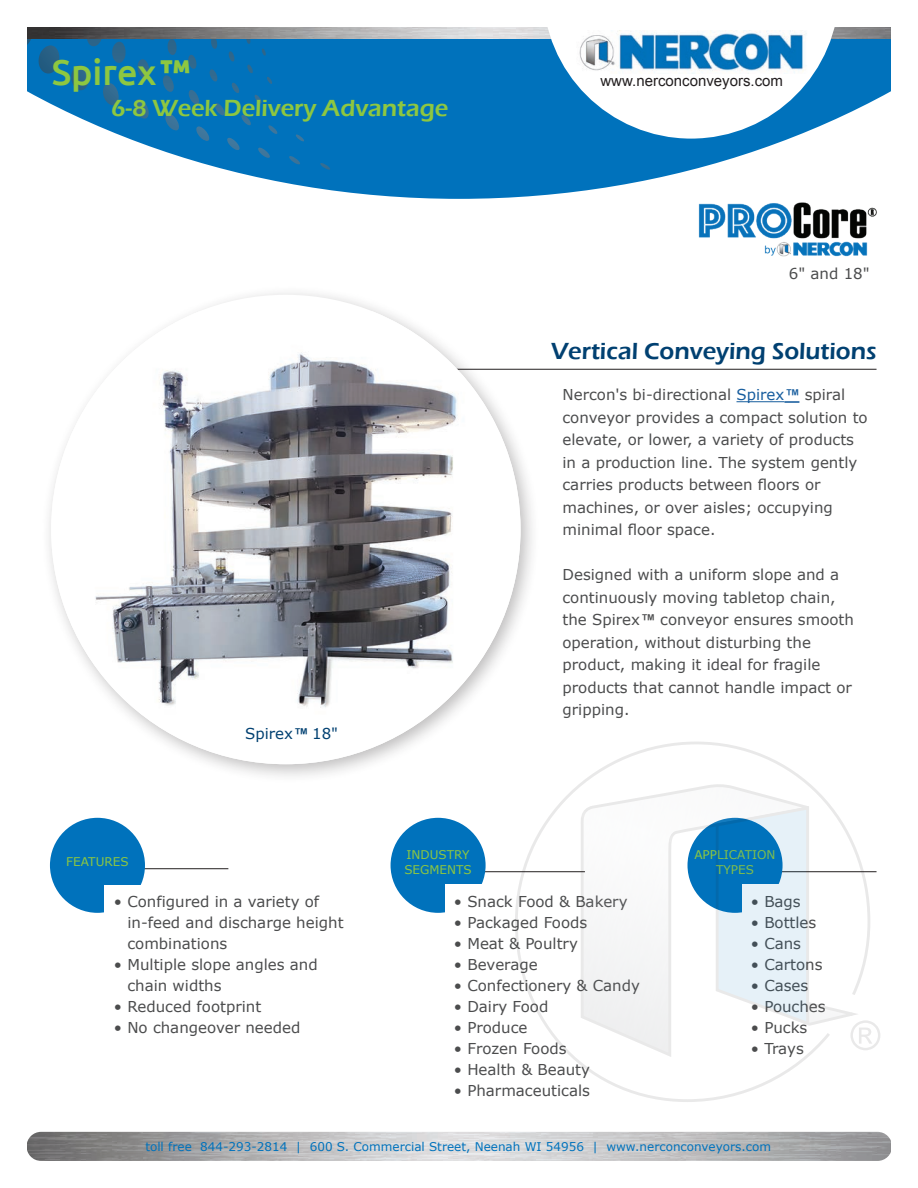
<style>
.page{position:relative;width:918px;height:1188px;background:#fff}
.page>*{position:absolute;margin:0;border:0;box-sizing:border-box;transform-origin:0 0}
.t1{font:500 36px "Ubuntu";color:#8ec740}
.t2{font:600 24px "Eras ITC";color:#004071}
.t3{font:600 24px "Eras ITC";color:#8ec740}
.t4{font:15px/22.5px "Verdana";color:#4b4c4d}
.t5{font:15px "Arial";color:#231f20}
.t6{font:15px "Verdana";color:#004071}
.t7{font:12px "Verdana";color:#0072bc}
.t8{font:12px/15px "Verdana";color:#8ec740;text-align:center}
.s1{font-weight:700;font-style:italic}
.s2{font-family:"Arial";font-weight:700;font-style:italic}
.s3{color:#175d9e}
.s4{font-family:"Arial";font-weight:700;font-style:italic;color:#175d9e}
</style>
<div class="page">
<img style="left:27px;top:1132px;width:865px;height:29px;border-radius:15px">
<svg style="left:209px;top:39px;width:682px;height:160px;fill:#0072bc"></svg>
<svg style="left:27px;top:39px;width:278px;height:126px"></svg>
<svg style="left:320px;top:163px;width:11px;height:7px"></svg>
<img style="left:27px;top:27px;width:864px;height:12px">
<svg style="left:543px;top:27px;width:296px;height:112px"></svg>
<img style="left:576px;top:31px;width:232px;height:43px">
<hr style="left:737px;top:401px;width:47px;height:1px;background:#175d9e">
<svg style="left:784px;top:401px;width:15px;height:2px"></svg>
<hr style="left:239px;top:369px;width:638px;height:1px;background:#231f20">
<hr style="left:52px;top:868px;width:176px;height:1px;background:#231f20">
<hr style="left:408px;top:871px;width:177px;height:1px;background:#231f20">
<div style="left:391px;top:818px;width:95px;height:95px;background:#0072bc;border-radius:50%"></div>
<div style="left:445px;top:885px;width:154px;height:135px;background:#fff"></div>
<div style="left:50px;top:818px;width:95px;height:95px;background:#0072bc;border-radius:50%"></div>
<div style="left:105px;top:885px;width:36px;height:30px;background:#fff"></div>
<svg style="left:514px;top:742px;width:316px;height:360px"></svg>
<svg style="left:579px;top:782px;width:233px;height:277px"></svg>
<svg style="left:714px;top:805px;width:166px;height:245px"></svg>
<svg style="left:579px;top:810px;width:95px;height:33px"></svg>
<div style="left:41px;top:284px;width:500px;height:500px;background:#231f20;opacity:.3"></div>
<img style="left:51px;top:311px;width:470px;height:453px">
<img style="left:698px;top:202px;width:179px;height:54px">
<h1 class="t1" style="left:52px;top:50px;width:137px">Spirex<span class="s1">™</span></h1>
<h2 class="t3" style="left:111px;top:94px;width:339px">6-8 Week Delivery Advantage</h2>
<p class="t6" style="left:245px;top:723px;width:95px">Spirex<span class="s2">™</span> 18"</p>
<p class="t5" style="left:600px;top:71px;width:184px">www.nerconconveyors.com</p>
<p class="t4" style="left:789px;top:262px;width:82px">6" and 18"</p>
<h2 class="t2" style="left:551px;top:337px;width:327px">Vertical Conveying Solutions</h2>
<p class="t4" style="left:563px;top:384px;width:307px">Nercon's bi-directional <span class="s3">Spirex</span><span class="s4">™</span> spiral conveyor provides a compact solution to elevate, or lower, a variety of products in a production line. The system gently carries products between floors or machines, or over aisles; occupying minimal floor space.</p>
<p class="t4" style="left:563px;top:564px;width:293px">Designed with a uniform slope and a continuously moving tabletop chain, the Spirex<span class="s2">™</span> conveyor ensures smooth operation, without disturbing the product, making it ideal for fragile products that cannot handle impact or gripping.</p>
<p class="t8" style="left:66px;top:854px;width:64px">FEATURES</p>
<p class="t4" style="left:127px;top:891px;width:218px;line-height:21px;text-indent:-14px">• Configured in a variety of in-feed and discharge height combinations</p>
<p class="t4" style="left:127px;top:954px;width:192px;line-height:21px;text-indent:-14px">• Multiple slope angles and chain widths</p>
<p class="t4" style="left:114px;top:995px;width:149px">• Reduced footprint</p>
<p class="t4" style="left:114px;top:1016px;width:188px">• No changeover needed</p>
<p class="t8" style="left:404px;top:847px;width:69px;text-align:left">INDUSTRY<br>SEGMENTS</p>
<p class="t4" style="left:454px;top:890px;width:175px">• Snack Food &amp; Bakery</p>
<p class="t4" style="left:454px;top:911px;width:135px">• Packaged Foods</p>
<p class="t4" style="left:454px;top:932px;width:126px">• Meat &amp; Poultry</p>
<p class="t4" style="left:454px;top:953px;width:85px">• Beverage</p>
<p class="t4" style="left:454px;top:974px;width:188px">• Confectionery &amp; Candy</p>
<p class="t4" style="left:454px;top:995px;width:96px">• Dairy Food</p>
<p class="t4" style="left:454px;top:1016px;width:75px">• Produce</p>
<p class="t4" style="left:454px;top:1037px;width:114px">• Frozen Foods</p>
<p class="t4" style="left:454px;top:1058px;width:138px">• Health &amp; Beauty</p>
<p class="t4" style="left:454px;top:1079px;width:138px">• Pharmaceuticals</p>
<p class="t8" style="left:694px;top:847px;width:83px">APPLICATION<br>TYPES</p>
<p class="t4" style="left:751px;top:890px;width:51px">• Bags</p>
<p class="t4" style="left:751px;top:911px;width:67px">• Bottles</p>
<p class="t4" style="left:751px;top:932px;width:52px">• Cans</p>
<p class="t4" style="left:751px;top:953px;width:73px">• Cartons</p>
<p class="t4" style="left:751px;top:974px;width:59px">• Cases</p>
<p class="t4" style="left:751px;top:995px;width:76px">• Pouches</p>
<p class="t4" style="left:751px;top:1016px;width:58px">• Pucks</p>
<p class="t4" style="left:751px;top:1037px;width:54px">• Trays</p>
<p class="t7" style="left:145px;top:1138px;width:627px">toll free 844-293-2814 | 600 S. Commercial Street, Neenah WI 54956 | www.nerconconveyors.com</p>
</div>
